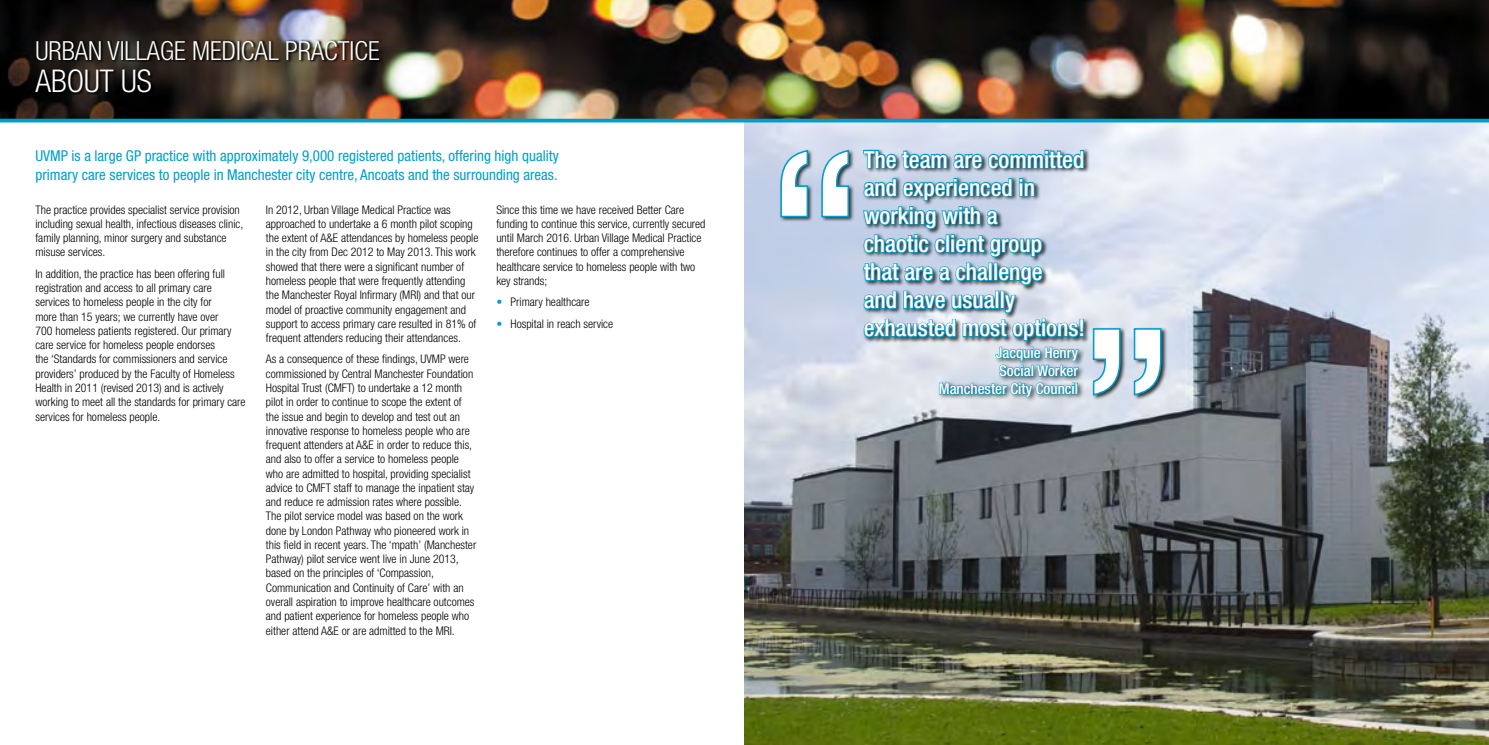
<style>
.page{position:relative;width:1489px;height:745px;background:#fff}
.page>*{position:absolute;margin:0;border:0;box-sizing:border-box;transform-origin:0 0}
.t1{font:500 condensed 229.75px "Helvetica Neue LT Std";color:#fff}
.t2{font:300 condensed 31.25px "Helvetica Neue LT Std";color:#fff}
.t3{font:300 condensed 26.25px "Helvetica Neue LT Std";color:#fff}
.t4{font:500 condensed 23.5px/28.1px "Helvetica Neue LT Std";color:#fff}
.t5{font:condensed 15px/18px "Helvetica Neue LT Std";color:#009ecb}
.t6{font:500 condensed 15px/18px "Helvetica Neue LT Std";color:#fff;text-align:right}
.t7{font:300 condensed 11.88px/14.2px "Helvetica Neue LT Std";color:#000}
.s1{color:#009ecb}
</style>
<div class="page">
<img style="left:0;top:0;width:1488px;height:119px">
<img style="left:744px;top:122px;width:744px;height:622px">
<svg style="left:36px;top:40px;width:346px;height:55px;background:#332a21"></svg>
<div style="left:779px;top:149px;width:75px;height:73px;background:#000;opacity:.75"></div>
<svg style="left:779px;top:149px;width:70px;height:69px;background:#657e8e"></svg>
<div style="left:861px;top:149px;width:228px;height:198px;background:#000;opacity:.75"></div>
<div style="left:1092px;top:327px;width:75px;height:74px;background:#000;opacity:.75"></div>
<svg style="left:1091px;top:327px;width:71px;height:69px;background:#6b828e"></svg>
<hr style="left:0;top:119px;width:1488px;height:3px;background:#009ecb">
<div style="left:938px;top:345px;width:146px;height:57px;background:#000;opacity:.75"></div>
<img style="left:862px;top:112px;width:222px;height:286px">
<h3 class="t3" style="left:35px;top:35px;width:346px">URBAN VILLAGE MEDICAL PRACTICE</h3>
<h2 class="t2" style="left:35px;top:63px;width:118px">ABOUT US</h2>
<p class="t5" style="left:35px;top:147px;width:525px">UVMP is a large GP practice with approximately 9,000 registered patients, offering high quality primary care services to people in Manchester city centre, Ancoats and the surrounding areas.</p>
<p class="t7" style="left:35px;top:202px;width:209px">The practice provides specialist service provision including sexual health, infectious diseases clinic, family planning, minor surgery and substance misuse services.</p>
<p class="t7" style="left:35px;top:266px;width:212px">In addition, the practice has been offering full registration and access to all primary care services to homeless people in the city for<br>more than 15 years; we currently have over<br>700 homeless patients registered. Our primary care service for homeless people endorses<br>the ‘Standards for commissioners and service providers’ produced by the Faculty of Homeless Health in 2011 (revised 2013) and is actively working to meet all the standards for primary care services for homeless people.</p>
<p class="t7" style="left:266px;top:202px;width:214px">In 2012, Urban Village Medical Practice was approached to undertake a 6 month pilot scoping the extent of A&amp;E attendances by homeless people in the city from Dec 2012 to May 2013. This work showed that there were a significant number of homeless people that were frequently attending the Manchester Royal Infirmary (MRI) and that our model of proactive community engagement and support to access primary care resulted in 81% of frequent attenders reducing their attendances.</p>
<p class="t7" style="left:266px;top:352px;width:212px">As a consequence of these findings, UVMP were commissioned by Central Manchester Foundation Hospital Trust (CMFT) to undertake a 12 month pilot in order to continue to scope the extent of the issue and begin to develop and test out an innovative response to homeless people who are frequent attenders at A&amp;E in order to reduce this, and also to offer a service to homeless people who are admitted to hospital, providing specialist advice to CMFT staff to manage the inpatient stay and reduce re admission rates where possible.<br>The pilot service model was based on the work done by London Pathway who pioneered work in this field in recent years. The ‘mpath’ (Manchester Pathway) pilot service went live in June 2013, based on the principles of ‘Compassion, Communication and Continuity of Care’ with an overall aspiration to improve healthcare outcomes and patient experience for homeless people who either attend A&amp;E or are admitted to the MRI.</p>
<p class="t7" style="left:496px;top:202px;width:211px">Since this time we have received Better Care funding to continue this service, currently secured until March 2016. Urban Village Medical Practice therefore continues to offer a comprehensive healthcare service to homeless people with two key strands;</p>
<p class="t7" style="left:496px;top:295px;width:95px"><span class="s1">•</span> Primary healthcare</p>
<p class="t7" style="left:496px;top:316px;width:118px"><span class="s1">•</span> Hospital in reach service</p>
<h1 class="t1" style="left:765px;top:96px;width:99px">“</h1>
<h3 class="t4" style="left:863px;top:145px;width:223px">The team are committed and experienced in working with a<br>chaotic client group<br>that are a challenge<br>and have usually exhausted most options!</h3>
<p class="t6" style="left:938px;top:343px;width:141px">Jacquie Henry<br>Social Worker<br>Manchester City Council</p>
<h1 class="t1" style="left:1078px;top:274px;width:99px">”</h1>
</div>
